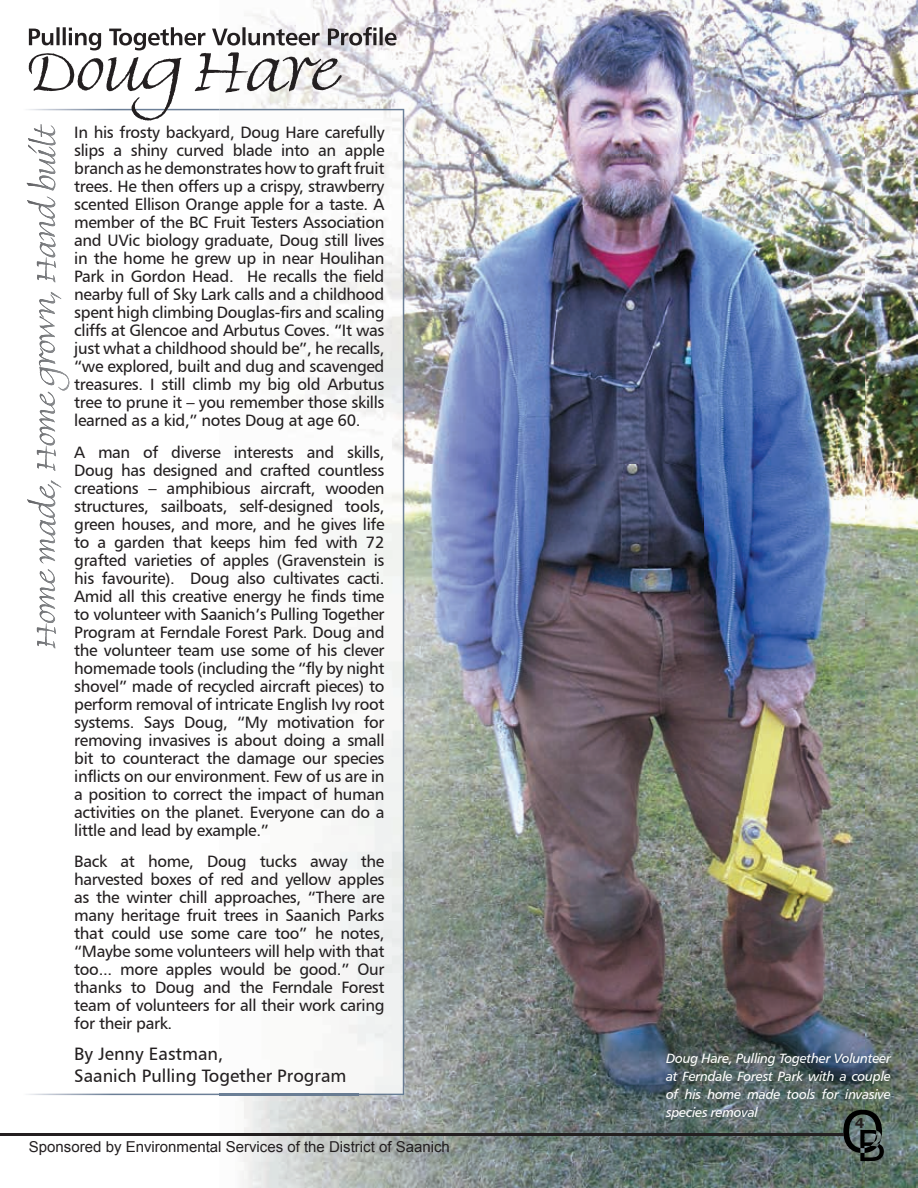
<style>
.page{position:relative;width:918px;height:1188px;background:#fff}
.page>*{position:absolute;margin:0;border:0;box-sizing:border-box;transform-origin:0 0}
.t1{font:18px/21.6px "Humanist 777 BT Roman B";color:#231f20}
.t2{font:16.5px/18px "Humanist 777 BT Roman B";letter-spacing:-.02em;color:#231f20;text-align:justify}
.t3{font:15px "Arial";color:#231f20}
.t4{font:13.5px/18px "Humanist 777 BT Italic B";letter-spacing:-.02em;color:#fff;text-align:justify}
.t5{font:700 13.5px "Verdana";color:#231f20}
</style>
<div class="page">
<img style="left:252px;top:0;width:612px;height:155px">
<img style="left:864px;top:0;width:54px;height:1188px">
<img style="left:404px;top:155px;width:299px;height:930px">
<img style="left:703px;top:155px;width:162px;height:1033px">
<img style="left:220px;top:1085px;width:483px;height:103px">
<svg style="left:843px;top:1110px;width:41px;height:51px"></svg>
<hr style="left:0;top:1133px;width:844px;height:3px;background:#231f20">
<img style="left:220px;top:779px;width:138px;height:315px">
<img style="left:397px;top:109px;width:7px;height:51px">
<img style="left:358px;top:160px;width:46px;height:935px">
<img style="left:220px;top:1094px;width:139px;height:1px">
<svg style="left:27px;top:27px;width:370px;height:622px"></svg>
<p class="t2" style="left:74px;top:123px;width:312px">In his frosty backyard, Doug Hare carefully slips a shiny curved blade into an apple branch as he demonstrates how to graft fruit trees. He then offers up a crispy, strawberry scented Ellison Orange apple for a taste. A member of the BC Fruit Testers Association and UVic biology graduate, Doug still lives in the home he grew up in near Houlihan Park in Gordon Head. He recalls the field nearby full of Sky Lark calls and a childhood spent high climbing Douglas-firs and scaling cliffs at Glencoe and Arbutus Coves. “It was just what a childhood should be”, he recalls, “we explored, built and dug and scavenged treasures. I still climb my big old Arbutus tree to prune it – you remember those skills learned as a kid,” notes Doug at age 60.</p>
<p class="t2" style="left:74px;top:443px;width:312px">A man of diverse interests and skills, Doug has designed and crafted countless creations – amphibious aircraft, wooden structures, sailboats, self-designed tools, green houses, and more, and he gives life to a garden that keeps him fed with 72 grafted varieties of apples (Gravenstein is his favourite). Doug also cultivates cacti.<br>Amid all this creative energy he finds time to volunteer with Saanich’s Pulling Together Program at Ferndale Forest Park. Doug and the volunteer team use some of his clever homemade tools (including the “fly by night shovel” made of recycled aircraft pieces) to perform removal of intricate English Ivy root systems. Says Doug, “My motivation for removing invasives is about doing a small bit to counteract the damage our species inflicts on our environment. Few of us are in a position to correct the impact of human activities on the planet. Everyone can do a little and lead by example.”</p>
<p class="t2" style="left:74px;top:852px;width:312px">Back at home, Doug tucks away the harvested boxes of red and yellow apples as the winter chill approaches, “There are many heritage fruit trees in Saanich Parks that could use some care too” he notes, “Maybe some volunteers will help with that too... more apples would be good.” Our thanks to Doug and the Ferndale Forest team of volunteers for all their work caring for their park.</p>
<p class="t1" style="left:74px;top:1043px;width:274px">By Jenny Eastman,<br>Saanich Pulling Together Program</p>
<p class="t3" style="left:29px;top:1137px;width:423px">Sponsored by Environmental Services of the District of Saanich</p>
<p class="t4" style="left:666px;top:1049px;width:227px">Doug Hare, Pulling Together Volunteer at Ferndale Forest Park with a couple of his home made tools for invasive species removal</p>
<p class="t5" style="left:855px;top:1114px;width:11px">4</p>
</div>
